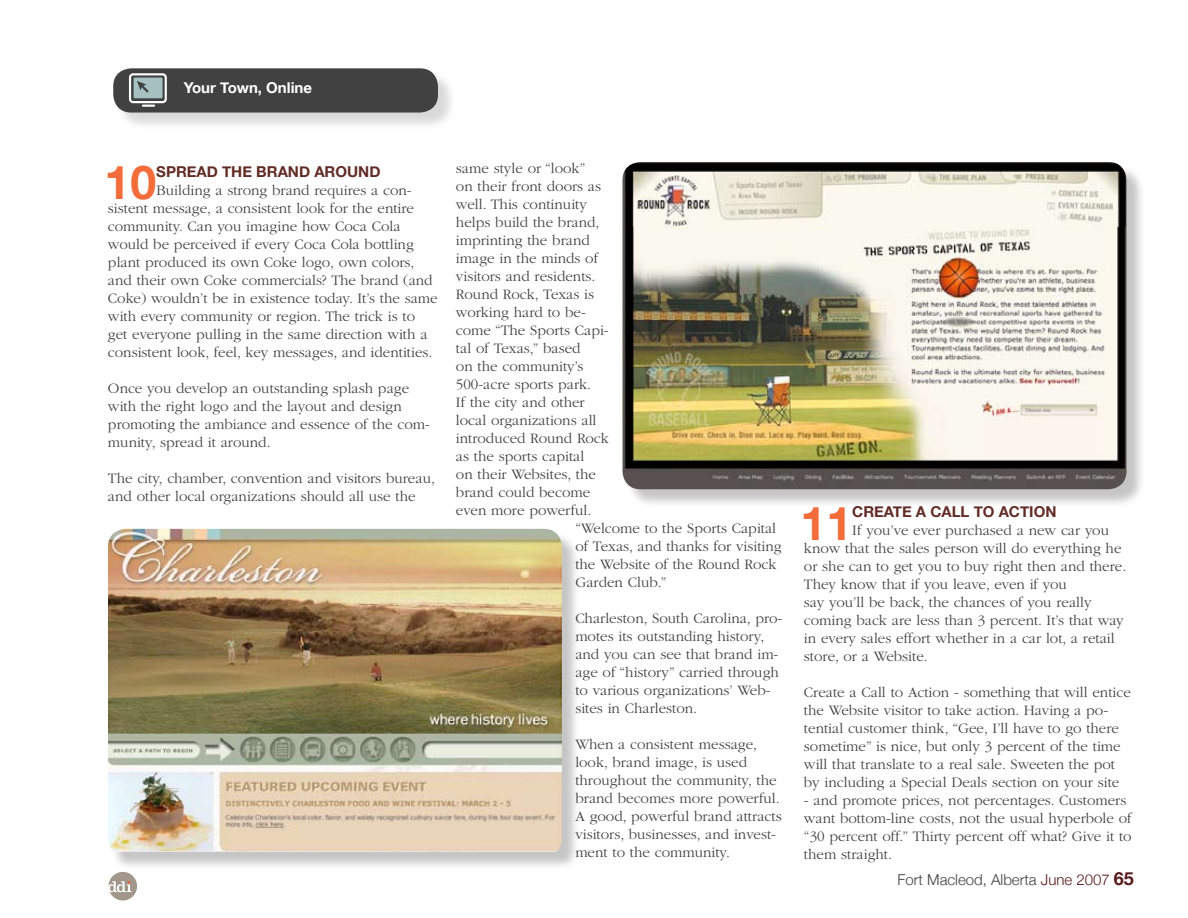
<style>
.page{position:relative;width:1188px;height:918px;background:#fff}
.page>*{position:absolute;margin:0;border:0;box-sizing:border-box;transform-origin:0 0}
.t1{font:700 46.5px "Helvetica Neue";color:#f36c39}
.t2{font:300 15px/18px "ITC Garamond Std";color:#414142}
.t3{font:700 15px "Helvetica Neue";color:#622b25}
.t4{font:300 15px "Helvetica Neue";color:#414142}
.t5{font:700 15px "Helvetica Neue";color:#fff}
.s1{color:#57181b}
.s2{font-weight:700;font-size:18px;color:#57181b}
</style>
<div class="page">
<div style="left:109px;top:872px;width:28px;height:29px;background:#a2978a;border-radius:50%"></div>
<svg style="left:108px;top:881px;width:23px;height:11px"></svg>
<div style="left:110px;top:531px;width:478px;height:350px;background:#000;opacity:.23"></div>
<img style="left:108px;top:529px;width:454px;height:323px">
<div style="left:625px;top:164px;width:527px;height:350px;background:#000;opacity:.23"></div>
<img style="left:622px;top:162px;width:504px;height:327px">
<div style="left:116px;top:71px;width:347px;height:67px;background:#000;opacity:.15"></div>
<div style="left:113px;top:68px;width:325px;height:45px;background:#414142;border-radius:18px"></div>
<svg style="left:129px;top:73px;width:38px;height:34px"></svg>
<p class="t5" style="left:184px;top:79px;width:130px">Your Town, Online</p>
<h1 class="t1" style="left:105px;top:154px;width:53px">10</h1>
<p class="t3" style="left:156px;top:162px;width:226px">SPREAD THE BRAND AROUND</p>
<p class="t2" style="left:108px;top:181px;width:331px;text-indent:48px">Building a strong brand requires a con&shy;sistent message, a consistent look for the entire community. Can you imagine how Coca Cola would be perceived if every Coca Cola bottling plant produced its own Coke logo, own colors, and their own Coke commercials? The brand (and Coke) wouldn’t be in existence today. It’s the same with every community or region. The trick is to get everyone pulling in the same direction with a consistent look, feel, key messages, and identities.</p>
<p class="t2" style="left:108px;top:379px;width:323px">Once you develop an outstanding splash page with the right logo and the layout and design promoting the ambiance and essence of the com&shy;munity, spread it around.</p>
<p class="t2" style="left:108px;top:469px;width:329px">The city, chamber, convention and visitors bureau, and other local organizations should all use the</p>
<p class="t2" style="left:456px;top:159px;width:131px">same style or “look”</p>
<p class="t2" style="left:456px;top:177px;width:147px">on their front doors as</p>
<p class="t2" style="left:456px;top:195px;width:132px">well. This continuity</p>
<p class="t2" style="left:456px;top:213px;width:145px">helps build the brand,</p>
<p class="t2" style="left:456px;top:231px;width:135px">imprinting the brand</p>
<p class="t2" style="left:456px;top:249px;width:144px">image in the minds of</p>
<p class="t2" style="left:456px;top:267px;width:141px">visitors and residents.</p>
<p class="t2" style="left:456px;top:285px;width:140px">Round Rock, Texas is</p>
<p class="t2" style="left:456px;top:303px;width:131px">working hard to be-</p>
<p class="t2" style="left:456px;top:321px;width:154px">come “The Sports Capi-</p>
<p class="t2" style="left:456px;top:339px;width:126px">tal of Texas,” based</p>
<p class="t2" style="left:456px;top:357px;width:129px">on the community’s</p>
<p class="t2" style="left:456px;top:375px;width:137px">500-acre sports park.</p>
<p class="t2" style="left:456px;top:393px;width:130px">If the city and other</p>
<p class="t2" style="left:456px;top:411px;width:142px">local organizations all</p>
<p class="t2" style="left:456px;top:429px;width:154px">introduced Round Rock</p>
<p class="t2" style="left:456px;top:447px;width:130px">as the sports capital</p>
<p class="t2" style="left:456px;top:465px;width:142px">on their Websites, the</p>
<p class="t2" style="left:456px;top:483px;width:136px">brand could become</p>
<p class="t2" style="left:456px;top:501px;width:137px">even more powerful.</p>
<p class="t2" style="left:575px;top:519px;width:202px">“Welcome to the Sports Capital</p>
<p class="t2" style="left:575px;top:537px;width:208px">of Texas, and thanks for visiting</p>
<p class="t2" style="left:575px;top:555px;width:203px">the Website of the Round Rock</p>
<p class="t2" style="left:575px;top:573px;width:93px">Garden Club.”</p>
<p class="t2" style="left:575px;top:609px;width:208px">Charleston, South Carolina, pro&shy;motes its outstanding history, and you can see that brand im&shy;age of “history” carried through to various organizations’ Web&shy;sites in Charleston.</p>
<p class="t2" style="left:575px;top:735px;width:208px">When a consistent message, look, brand image, is used throughout the community, the brand becomes more powerful.<br>A good, powerful brand attracts visitors, businesses, and invest&shy;ment to the community.</p>
<h1 class="t1" style="left:801px;top:495px;width:53px">11</h1>
<p class="t3" style="left:852px;top:503px;width:206px">CREATE A CALL TO ACTION</p>
<p class="t2" style="left:804px;top:522px;width:324px;text-indent:48px">If you’ve ever purchased a new car you know that the sales person will do everything he or she can to get you to buy right then and there.<br>They know that if you leave, even if you<br>say you’ll be back, the chances of you really coming back are less than 3 percent. It’s that way in every sales effort whether in a car lot, a retail store, or a Website.</p>
<p class="t2" style="left:804px;top:684px;width:328px">Create a Call to Action - something that will entice the Website visitor to take action. Having a po&shy;tential customer think, “Gee, I’ll have to go there sometime” is nice, but only 3 percent of the time will that translate to a real sale. Sweeten the pot by including a Special Deals section on your site</p>
<p class="t2" style="left:804px;top:792px;width:329px">- and promote prices, not percentages. Customers want bottom-line costs, not the usual hyperbole of “30 percent off.” Thirty percent off what? Give it to them straight.</p>
<p class="t4" style="left:898px;top:870px;width:238px">Fort Macleod, Alberta <span class="s1">June 2007</span> <span class="s2">65</span></p>
</div>
